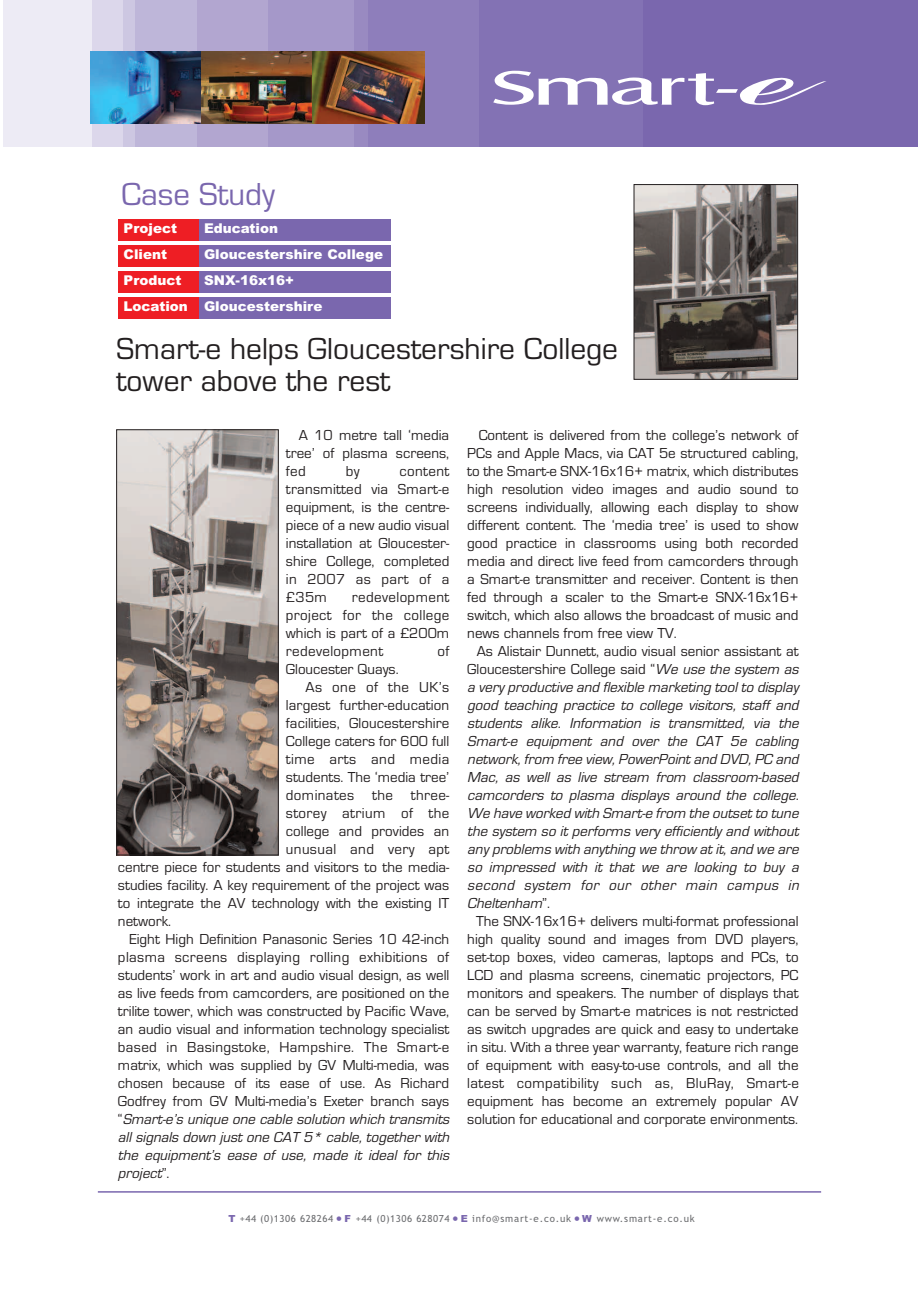
<style>
.page{position:relative;width:919px;height:1289px;background:#fff}
.page>*{position:absolute;margin:0;border:0;box-sizing:border-box;transform-origin:0 0}
.t1{font:33px "Eurostile";color:#7a67ae}
.t2{font:31.5px/31.5px "Eurostile";color:#231f20}
.t3{font:15px/18px "Eurostile";color:#231f20;text-align:justify}
.t4{font:italic 15px "Eurostile";color:#231f20}
.t5{font:15px "Eurostile";letter-spacing:.025em;color:#231f20}
.t6{font:15px "Eurostile";letter-spacing:.02em;color:#231f20}
.t7{font:900 13.5px/26px "Arial";color:#fff}
.t8{font:9.75px "Trebuchet MS";letter-spacing:.05em;color:#6c6d70}
.s1{font-style:normal}
.s2{font-style:italic}
.s3{font-family:"Arial";font-weight:900;color:#7a67ae}
</style>
<div class="page">
<div style="left:118px;top:219px;width:81px;height:21px;background:#ee1e24"></div>
<div style="left:199px;top:219px;width:191px;height:21px;background:#7a67ae"></div>
<div style="left:118px;top:245px;width:81px;height:21px;background:#ee1e24"></div>
<div style="left:199px;top:245px;width:191px;height:21px;background:#7a67ae"></div>
<div style="left:118px;top:271px;width:81px;height:21px;background:#ee1e24"></div>
<div style="left:199px;top:271px;width:191px;height:21px;background:#7a67ae"></div>
<div style="left:118px;top:297px;width:81px;height:21px;background:#ee1e24"></div>
<div style="left:199px;top:297px;width:191px;height:21px;background:#7a67ae"></div>
<img style="left:118px;top:431px;width:158px;height:422px">
<div style="left:116px;top:429px;width:162px;height:426px;border:1px solid #231f20"></div>
<img style="left:636px;top:186px;width:159px;height:191px">
<div style="left:634px;top:184px;width:163px;height:195px;border:1px solid #231f20"></div>
<div style="left:632px;top:0;width:286px;height:147px;background:#7a67ae"></div>
<div style="left:364px;top:0;width:148px;height:147px;background:#8e7ebb"></div>
<div style="left:267px;top:0;width:97px;height:147px;background:#a598c9"></div>
<div style="left:197px;top:0;width:70px;height:147px;background:#b2a6d0"></div>
<div style="left:134px;top:0;width:63px;height:147px;background:#beb6d9"></div>
<div style="left:122px;top:0;width:12px;height:147px;background:#cdc7e2"></div>
<div style="left:92px;top:0;width:30px;height:147px;background:#dcd7eb"></div>
<div style="left:4px;top:0;width:88px;height:147px;background:#edebf5"></div>
<hr style="left:98px;top:1191px;width:723px;height:1px;background:#7a67ae">
<div style="left:479px;top:0;width:163px;height:147px;background:#8372b4"></div>
<div style="left:353px;top:0;width:14px;height:147px;background:#998ac1"></div>
<svg style="left:493px;top:71px;width:333px;height:34px"></svg>
<img style="left:91px;top:51px;width:111px;height:72px">
<img style="left:202px;top:51px;width:111px;height:72px">
<img style="left:313px;top:51px;width:111px;height:72px">
<h1 class="t1" style="left:121px;top:174px;width:155px">Case Study</h1>
<p class="t7" style="left:124px;top:216px;width:55px">Project</p>
<p class="t7" style="left:204px;top:216px;width:76px">Education</p>
<p class="t7" style="left:124px;top:242px;width:45px">Client</p>
<p class="t7" style="left:204px;top:242px;width:181px">Gloucestershire College</p>
<p class="t7" style="left:124px;top:268px;width:59px">Product</p>
<p class="t7" style="left:124px;top:268px;width:200px;text-indent:80px">SNX-16x16+<br>Location Gloucestershire</p>
<h2 class="t2" style="left:116px;top:333px;width:503px">Smart-e helps Gloucestershire College tower above the rest</h2>
<p class="t3" style="left:286px;top:425px;width:165px;text-indent:13px">A 10 metre tall ‘media tree’ of plasma screens, fed</p>
<p class="t3" style="left:345px;top:461px;width:15px">by</p>
<p class="t3" style="left:286px;top:461px;width:165px;text-indent:113px">content transmitted via Smart-e equipment, is the centre&shy;piece of a new audio visual installation at Gloucester&shy;shire College, completed in 2007 as part of a £35m</p>
<p class="t3" style="left:286px;top:587px;width:165px;text-indent:66px">redevelopment project for the college which is part of a £200m redevelopment</p>
<p class="t3" style="left:437px;top:641px;width:13px">of</p>
<p class="t3" style="left:286px;top:659px;width:114px">Gloucester Quays.</p>
<p class="t5" style="left:305px;top:677px;width:145px">As one of the UK’s</p>
<p class="t3" style="left:286px;top:695px;width:165px">largest further-education</p>
<p class="t3" style="left:286px;top:713px;width:165px">facilities, Gloucestershire</p>
<p class="t3" style="left:286px;top:731px;width:165px">College caters for 600 full</p>
<p class="t5" style="left:286px;top:749px;width:165px">time arts and media</p>
<p class="t3" style="left:286px;top:767px;width:165px">students. The ‘media tree’</p>
<p class="t5" style="left:286px;top:785px;width:165px">dominates the three-</p>
<p class="t5" style="left:286px;top:803px;width:165px">storey atrium of the</p>
<p class="t3" style="left:286px;top:821px;width:165px">college and provides an</p>
<p class="t5" style="left:286px;top:839px;width:165px">unusual and very apt</p>
<p class="t3" style="left:118px;top:857px;width:333px">centre piece for students and visitors to the media-</p>
<p class="t3" style="left:118px;top:875px;width:333px">studies facility. A key requirement of the project was</p>
<p class="t3" style="left:118px;top:893px;width:333px">to integrate the AV technology with the existing IT</p>
<p class="t3" style="left:118px;top:911px;width:55px">network.</p>
<p class="t3" style="left:129px;top:929px;width:321px">Eight High Definition Panasonic Series 10 42-inch</p>
<p class="t5" style="left:118px;top:947px;width:333px">plasma screens displaying rolling exhibitions of</p>
<p class="t3" style="left:118px;top:965px;width:333px">students’ work in art and audio visual design, as well</p>
<p class="t3" style="left:118px;top:983px;width:333px">as live feeds from camcorders, are positioned on the</p>
<p class="t3" style="left:118px;top:1001px;width:333px">trilite tower, which was constructed by Pacific Wave,</p>
<p class="t3" style="left:118px;top:1019px;width:333px">an audio visual and information technology specialist</p>
<p class="t6" style="left:118px;top:1037px;width:333px">based in Basingstoke, Hampshire. The Smart-e</p>
<p class="t3" style="left:118px;top:1055px;width:333px">matrix, which was supplied by GV Multi-media, was</p>
<p class="t3" style="left:118px;top:1073px;width:332px">chosen because of its ease of use. As Richard</p>
<p class="t3" style="left:118px;top:1091px;width:333px">Godfrey from GV Multi-media’s Exeter branch says</p>
<p class="t4" style="left:118px;top:1109px;width:336px"><span class="s1">“</span> Smart-e’s unique one cable solution which transmits</p>
<p class="t4" style="left:118px;top:1127px;width:336px">allsignals down justone CAT 5* cable,togetherwith</p>
<p class="t4" style="left:118px;top:1145px;width:336px">the equipment’s ease of use, made it ideal for this</p>
<p class="t4" style="left:118px;top:1163px;width:53px">project<span class="s1">” .</span></p>
<p class="t3" style="left:467px;top:425px;width:333px;text-indent:11px">Content is delivered from the college’s network of PCs and Apple Macs, via CAT 5e structured cabling, to the Smart-e SNX-16x16+ matrix, which distributes high resolution video images and audio sound to screens individually, allowing each display to show different content. The ‘media tree’ is used to show good practice in classrooms using both recorded media and direct live feed from camcorders through a Smart-e transmitter and receiver. Content is then fed through a scaler to the Smart-e SNX-16x16+ switch, which also allows the broadcast of music and news channels from free view TV.</p>
<p class="t3" style="left:477px;top:641px;width:323px">As Alistair Dunnett, audio visual senior assistant at</p>
<p class="t3" style="left:467px;top:659px;width:336px">Gloucestershire College said “<span class="s2">We use the system as</span></p>
<p class="t4" style="left:467px;top:677px;width:333px">a very productive and flexible marketing toolto display</p>
<p class="t4" style="left:467px;top:695px;width:336px">good teaching practice to college visitors, staff and</p>
<p class="t4" style="left:467px;top:713px;width:336px">students alike. Information is transmitted, via the</p>
<p class="t4" style="left:467px;top:731px;width:336px">Smart-e equipment and over the CAT 5e cabling</p>
<p class="t4" style="left:467px;top:749px;width:336px">network,from free view,PowerPointand DVD,PC and</p>
<p class="t4" style="left:467px;top:767px;width:336px">Mac, as well as live stream from classroom-based</p>
<p class="t4" style="left:467px;top:785px;width:336px">camcorders to plasma displays around the college.</p>
<p class="t4" style="left:467px;top:803px;width:336px">We have worked with Smart-e from the outsetto tune</p>
<p class="t4" style="left:467px;top:821px;width:336px">the system so itperforms very efficiently and without</p>
<p class="t4" style="left:467px;top:839px;width:336px">any problems with anything we throw atit,and we are</p>
<p class="t4" style="left:467px;top:857px;width:336px">so impressed with it that we are looking to buy a</p>
<p class="t4" style="left:467px;top:875px;width:336px">second system for our other main campus in</p>
<p class="t4" style="left:467px;top:893px;width:84px">Cheltenham<span class="s1">” .</span></p>
<p class="t3" style="left:476px;top:911px;width:324px">The SNX-16x16+ delivers multi-format professional</p>
<p class="t3" style="left:467px;top:929px;width:333px">high quality sound and images from DVD players,</p>
<p class="t3" style="left:467px;top:947px;width:333px">set-top boxes, video cameras, laptops and PCs, to</p>
<p class="t3" style="left:467px;top:965px;width:333px">LCD and plasma screens, cinematic projectors, PC</p>
<p class="t3" style="left:467px;top:983px;width:333px">monitors and speakers. The number of displays that</p>
<p class="t3" style="left:467px;top:1001px;width:333px">can be served by Smart-e matrices is not restricted</p>
<p class="t3" style="left:467px;top:1019px;width:333px">as switch upgrades are quick and easy to undertake</p>
<p class="t3" style="left:467px;top:1037px;width:333px">in situ. With a three year warranty, feature rich range</p>
<p class="t3" style="left:467px;top:1055px;width:333px">of equipment with easy-to-use controls, and all the</p>
<p class="t5" style="left:467px;top:1073px;width:333px">latest compatibility such as, BluRay, Smart-e</p>
<p class="t3" style="left:467px;top:1091px;width:333px">equipment has become an extremely popular AV</p>
<p class="t3" style="left:467px;top:1109px;width:332px">solution for educational and corporate environments.</p>
<p class="t8" style="left:228px;top:1212px;width:467px"><span class="s3">T</span> +44 (0)1306 628264 <sup>■</sup> <span class="s3">F</span> +44 (0)1306 628074 <sup>■</sup> <span class="s3">E</span> info@smart-e.co.uk <sup>■</sup> <span class="s3">W</span> www.smart-e.co.uk</p>
</div>
